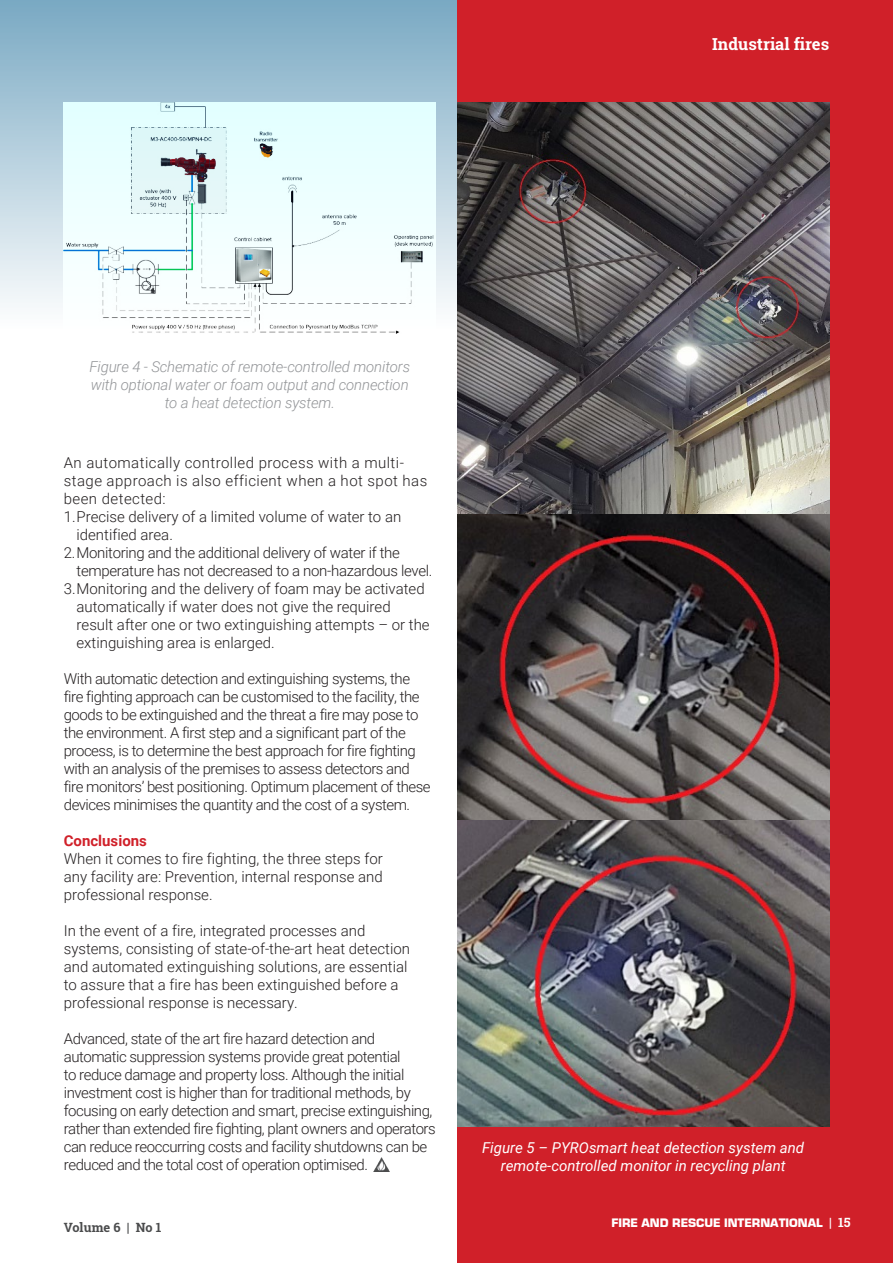
<style>
.page{position:relative;width:893px;height:1263px;background:#fff}
.page>*{position:absolute;margin:0;border:0;box-sizing:border-box;transform-origin:0 0}
.t1{font:700 16.5px "Roboto Slab";color:#fff}
.Bullets{font:300 15px/18px "Roboto";letter-spacing:-.03em;color:#231f20}
.Bullets-2{font:300 15px/18px "Roboto";color:#231f20}
.Captions{font:italic 300 15px "Roboto";letter-spacing:-.01em;color:#939598}
.Bullets-3{font:300 15px/18px "Roboto";letter-spacing:.03em;color:#231f20}
.Captions-2{font:italic 15px/18px "Roboto";color:#fff;text-align:center}
.Bullets-4{font:700 15px "Roboto";color:#d02029}
.t2{font:900 12.75px "Eurostile";color:#fff}
.t3{font:700 12.75px "Roboto Slab";color:#4b4c4d}
.s1{font-family:"Roboto Slab";font-weight:700}
</style>
<div class="page">
<div style="left:457px;top:0;width:436px;height:1263px;background:#d02029"></div>
<div style="left:0;top:0;width:457px;height:329px;background:linear-gradient(to bottom,#79a9c3,#fdfefe)"></div>
<img style="left:64px;top:102px;width:372px;height:231px">
<img style="left:457px;top:102px;width:372px;height:1025px">
<img style="left:374px;top:1157px;width:16px;height:15px">
<p class="t1" style="left:712px;top:33px;width:119px">Industrial fires</p>
<p class="Captions" style="left:89px;top:356px;width:322px">Figure 4 - Schematic of remote-controlled monitors</p>
<p class="Captions" style="left:91px;top:374px;width:319px">with optional water or foam output and connection</p>
<p class="Captions" style="left:165px;top:392px;width:172px">to a heat detection system.</p>
<p class="Bullets-3" style="left:64px;top:453px;width:365px">An automatically controlled process with a multi&shy;stage approach is also efficient when a hot spot has been detected:</p>
<p class="Bullets-2" style="left:77px;top:507px;width:326px;text-indent:-13px">1.Precise delivery of a limited volume of water to an identified area.</p>
<p class="Bullets" style="left:77px;top:543px;width:357px;text-indent:-13px">2.Monitoring and the additional delivery of water if the temperature has not decreased to a non-hazardous level.</p>
<p class="Bullets-2" style="left:77px;top:579px;width:355px;text-indent:-13px">3.Monitoring and the delivery of foam may be activated automatically if water does not give the required result after one or two extinguishing attempts – or the extinguishing area is enlarged.</p>
<p class="Bullets" style="left:64px;top:669px;width:368px">With automatic detection and extinguishing systems, the fire fighting approach can be customised to the facility, the goods to be extinguished and the threat a fire may pose to the environment. A first step and a significant part of the process, is to determine the best approach for fire fighting with an analysis of the premises to assess detectors and fire monitors’ best positioning. Optimum placement of these devices minimises the quantity and the cost of a system.</p>
<p class="Bullets-4" style="left:64px;top:830px;width:85px">Conclusions</p>
<p class="Bullets" style="left:64px;top:849px;width:320px;text-align:justify">When it comes to fire fighting, the three steps for any facility are: Prevention, internal response and professional response.</p>
<p class="Bullets-2" style="left:64px;top:921px;width:348px">In the event of a fire, integrated processes and systems, consisting of state-of-the-art heat detection and automated extinguishing solutions, are essential to assure that a fire has been extinguished before a professional response is necessary.</p>
<p class="Bullets" style="left:64px;top:1029px;width:373px">Advanced, state of the art fire hazard detection and automatic suppression systems provide great potential<br>to reduce damage and property loss. Although the initial investment cost is higher than for traditional methods, by focusing on early detection and smart, precise extinguishing, rather than extended fire fighting, plant owners and operators can reduce reoccurring costs and facility shutdowns can be reduced and the total cost of operation optimised.</p>
<p class="Captions-2" style="left:482px;top:1138px;width:324px">Figure 5 – PYROsmart heat detection system and remote-controlled monitor in recycling plant</p>
<p class="t3" style="left:64px;top:1218px;width:99px">Volume 6 | No 1</p>
<p class="t2" style="left:611px;top:1216px;width:240px">FIRE AND RESCUE INTERNATIONAL <span class="s1">| 15</span></p>
</div>
